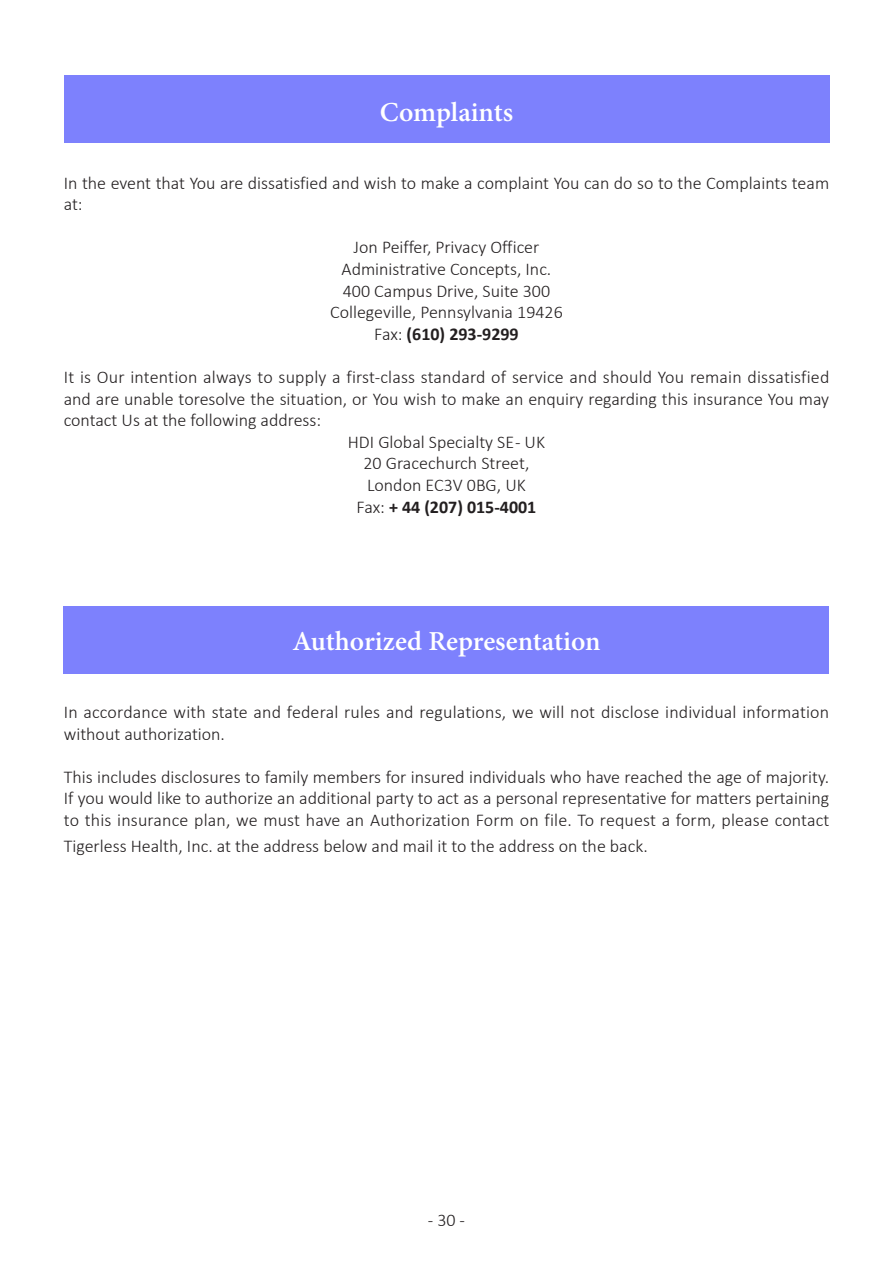
<style>
.page{position:relative;width:893px;height:1263px;background:#fff}
.page>*{position:absolute;margin:0;border:0;box-sizing:border-box;transform-origin:0 0}
.t1{font:700 27px "Adobe Hebrew";color:#fff}
.t2{font:300 18px/21.6px "Calibri";color:#231f20}
.t3{font:700 18px "Calibri";color:#231f20}
.s1{font-weight:700}
.s2{font-weight:300}
</style>
<div class="page">
<div style="left:64px;top:75px;width:765px;height:68px;background:#7d81fd"></div>
<div style="left:64px;top:606px;width:765px;height:68px;background:#7d81fd"></div>
<h1 class="t1" style="left:380px;top:96px;width:135px">Complaints</h1>
<p class="t2" style="left:64px;top:172px;width:767px">In the event that You are dissatisfied and wish to make a complaint You can do so to the Complaints team at:</p>
<p class="t2" style="left:330px;top:236px;width:234px;text-align:center">Jon Peiffer, Privacy Officer<br>Administrative Concepts, Inc.<br>400 Campus Drive, Suite 300<br>Collegeville, Pennsylvania 19426<br>Fax <span class="s1">)</span>: <span class="s1">610( 293-9299</span></p>
<p class="t2" style="left:64px;top:366px;width:767px">isIt Our intention always to supply a first-class standard of service and should You remain dissatisfied</p>
<p class="t2" style="left:64px;top:388px;width:767px">and are unable toresolve the situation, or You wish to make an enquiry regarding this insurance You may</p>
<p class="t2" style="left:64px;top:409px;width:259px">contact Us at the following address:</p>
<p class="t2" style="left:348px;top:431px;width:199px">HDI Global Specialty SE- UK</p>
<p class="t2" style="left:363px;top:452px;width:167px">20 Gracechurch Street,</p>
<p class="t2" style="left:367px;top:474px;width:160px">London EC 0V3 BG, UK</p>
<p class="t3" style="left:357px;top:495px;width:181px"><span class="s2">Fax</span> +<span class="s2">:</span> 44 )207( 015-4001</p>
<h1 class="t1" style="left:292px;top:625px;width:310px">Authorized Representation</h1>
<p class="t2" style="left:64px;top:701px;width:767px">In accordance with state and federal rules and regulations, we will not disclose individual information without authorization.</p>
<p class="t2" style="left:64px;top:766px;width:767px;text-align:justify">This includes disclosures to family members for insured individuals who have reached the age of majority.<br>If you would like to authorize an additional party to act as a personal representative for matters pertaining to this insurance plan, we must have an Authorization Form on file. To request a form, please contact</p>
<p class="t2" style="left:64px;top:835px;width:585px">Tigerless Health, Inc. at the address below and mail toit the address on the back.</p>
<p class="t2" style="left:428px;top:1209px;width:39px">-30-</p>
</div>
